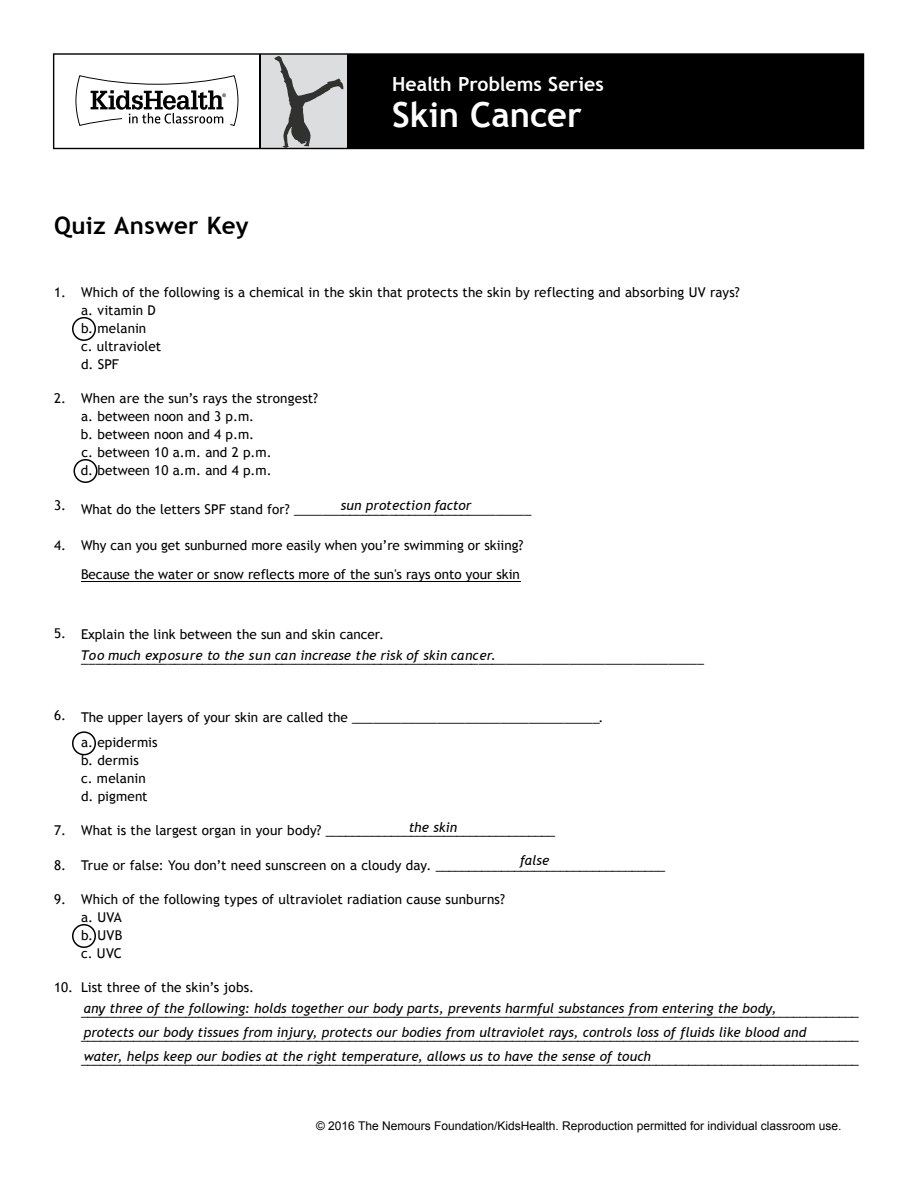
<style>
.page{position:relative;width:918px;height:1188px;background:#fff}
.page>*{position:absolute;margin:0;border:0;box-sizing:border-box;transform-origin:0 0}
.t1{font:700 34.5px "Trebuchet MS";color:#fff}
.t2{font:700 24px "Trebuchet MS";letter-spacing:.015em;color:#000}
.t3{font:700 19.5px "Trebuchet MS";color:#fff}
.t4{font:13.5px/18px "Trebuchet MS";color:#000}
.t5{font:italic 13.5px/24px "Trebuchet MS";letter-spacing:.005em;color:#000}
.t6{font:12px "Arial";color:#000}
</style>
<div class="page">
<svg style="left:53px;top:53px;width:811px;height:96px;fill:#000"></svg>
<svg style="left:274px;top:56px;width:69px;height:92px;background:#b7b7b8"></svg>
<svg style="left:72px;top:317px;width:24px;height:24px"></svg>
<svg style="left:74px;top:459px;width:24px;height:24px"></svg>
<svg style="left:72px;top:731px;width:24px;height:24px"></svg>
<svg style="left:72px;top:924px;width:24px;height:24px"></svg>
<hr style="left:81px;top:581px;width:439px;height:1px;background:#000">
<h2 class="t2" style="left:54px;top:210px;width:196px">Quiz Answer Key</h2>
<h3 class="t3" style="left:392px;top:71px;width:213px">Health Problems Series</h3>
<h1 class="t1" style="left:392px;top:93px;width:191px">Skin Cancer</h1>
<p class="t4" style="left:54px;top:284px;width:14px">1.</p>
<p class="t4" style="left:54px;top:390px;width:14px">2.</p>
<p class="t4" style="left:54px;top:496px;width:14px">3.</p>
<p class="t4" style="left:54px;top:536px;width:14px">4.</p>
<p class="t4" style="left:81px;top:284px;width:660px">Which of the following is a chemical in the skin that protects the skin by reflecting and absorbing UV rays? a. vitamin D<br>b. melanin<br>c. ultraviolet<br>d. SPF</p>
<p class="t4" style="left:81px;top:390px;width:239px">When are the sun’s rays the strongest? a. between noon and 3 p.m.<br>b. between noon and 4 p.m.<br>c. between 10 a.m. and 2 p.m.<br>d. between 10 a.m. and 4 p.m.</p>
<p class="t4" style="left:81px;top:501px;width:452px">What do the letters SPF stand for? _______<sup>s</sup>_<sup>u</sup>_<sup>n</sup>__<sup>p</sup>_<sup>r</sup>_<sup>ot</sup>__<sup>e</sup>_<sup>c</sup>_<sup>t</sup>_<sup>io</sup>__<sup>n</sup>_<sup>f</sup>_<sup>a</sup>_<sup>c</sup>_<sup>t</sup>_<sup>o</sup>_<sup>r</sup>_________</p>
<p class="t4" style="left:81px;top:530px;width:444px;line-height:29.5px">Why can you get sunburned more easily when you’re swimming or skiing?<br>Because the water or snow reflects more of the sun's rays onto your skin</p>
<p class="t4" style="left:54px;top:624px;width:14px">5.</p>
<p class="t4" style="left:81px;top:622px;width:625px;line-height:24px">Explain the link between the sun and skin cancer.<br><sup>T</sup>_ _<sup>o</sup> _<sup>o</sup>_<sup>m</sup>__<sup>u</sup>_<sup>c</sup>_<sup>h</sup>__<sup>e</sup>_<sup>x</sup>_<sup>p</sup>_ <sup>o</sup>__<sup>s</sup> <sup>u</sup>_ _<sup>r</sup> <sup>e</sup>__<sup>t</sup>_<sup>o</sup>__<sup>t</sup>_<sup>h</sup>_<sup>e</sup>__ _<sup>s</sup> <sup>u</sup> _<sup>n</sup>_<sup>c</sup>_<sup>a</sup>_ _<sup>n</sup> _<sup>i</sup>_<sup>n</sup>_<sup>c</sup>_<sup>r</sup>_<sup>e</sup>_<sup>a</sup>_<sup>s</sup>_<sup>e</sup>__<sup>t</sup> _<sup>h</sup>_<sup>e</sup>__<sup>r</sup> <sup>i</sup>_<sup>s</sup>_<sup>k</sup>__<sup>o</sup>_<sup>f</sup> _<sup>s</sup>_<sup>k</sup>_<sup>i</sup>_<sup>n</sup>_<sup>c</sup>_<sup>a</sup>_ _<sup>n</sup>_<sup>c</sup> _<sup>e</sup>_<sup>r.</sup>_ _ _ _ _ _ _ _ _ _ _ _ _ _ _ _ _ _ _ _ _ _ _ _ _ _ _ _ _ _</p>
<p class="t4" style="left:54px;top:707px;width:14px">6.</p>
<p class="t4" style="left:54px;top:822px;width:14px">7.</p>
<p class="t4" style="left:54px;top:856px;width:14px">8.</p>
<p class="t4" style="left:54px;top:890px;width:14px">9.</p>
<p class="t4" style="left:54px;top:978px;width:21px">10.</p>
<p class="t4" style="left:81px;top:708px;width:524px">The upper layers of your skin are called the ___________________________________.</p>
<p class="t4" style="left:81px;top:734px;width:78px">a. epidermis b. dermis<br>c. melanin d. pigment</p>
<p class="t4" style="left:81px;top:822px;width:476px">What is the largest organ in your body? ___________________________________</p>
<p class="t4" style="left:81px;top:856px;width:586px">True or false: You don’t need sunscreen on a cloudy day. ___________________________________</p>
<p class="t4" style="left:81px;top:890px;width:426px">Which of the following types of ultraviolet radiation cause sunburns? a. UVA<br>b. UVB<br>c. UVC</p>
<p class="t4" style="left:81px;top:975px;width:779px;line-height:24px">List three of the skin’s jobs. ____________________________________________________________________________________________ ___________________________ ____________________________________________________________________________________________ ___________________________ ____________________________________________________________________________________________ ___________________________</p>
<p class="t5" style="left:409px;top:815px;width:50px">the skin</p>
<p class="t5" style="left:520px;top:848px;width:31px">false</p>
<p class="t5" style="left:84px;top:996px;width:724px">any three of the following: holds together our body parts, prevents harmful substances from entering the body, protects our body tissues from injury, protects our bodies from ultraviolet rays, controls loss of fluids like blood and water, helps keep our bodies at the right temperature, allows us to have the sense of touch</p>
<p class="t6" style="left:316px;top:1118px;width:527px">© 2016 The Nemours Foundation/KidsHealth. Reproduction permitted for individual classroom use.</p>
</div>
